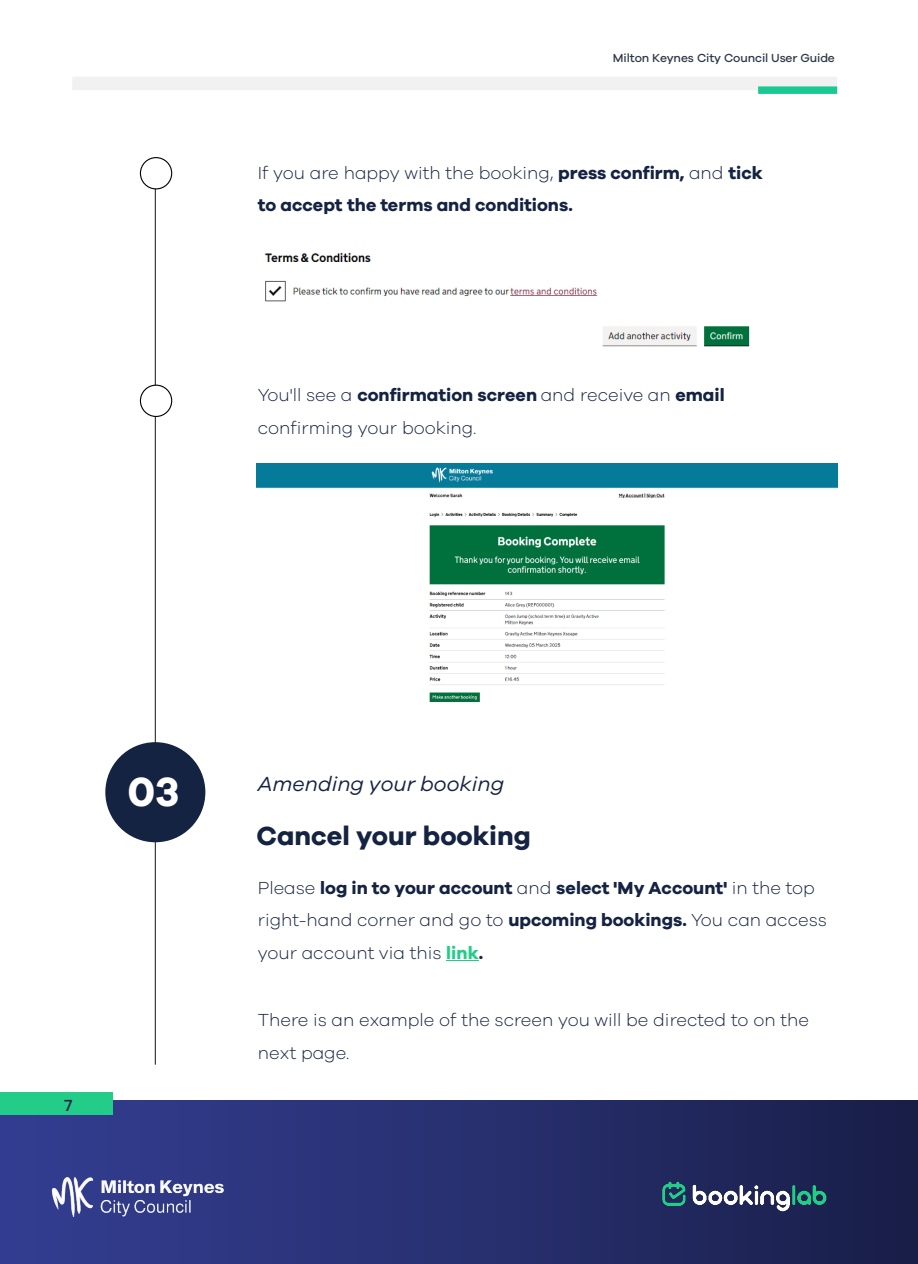
<style>
.page{position:relative;width:918px;height:1264px;background:#fff}
.page>*{position:absolute;margin:0;border:0;box-sizing:border-box;transform-origin:0 0}
.t1{font:700 42px "Galano Grotesque";color:#fff}
.t2{font:700 27px "Galano Grotesque";color:#152342}
.t3{font:italic 21px "Galano Grotesque";color:#152342}
.t4{font:300 18px/32.4px "Galano Grotesque";color:#152342}
.t5{font:700 18px/32.4px "Galano Grotesque";color:#152342}
.t6{font:500 16.5px "Galano Grotesque";color:#152342}
.t7{font:500 12px "Galano Grotesque";letter-spacing:-.01em;color:#2c3747}
.s1{font-weight:300}
.s2{font-weight:700}
.s3{font-weight:700;color:#24cc89}
</style>
<div class="page">
<div style="left:72px;top:77px;width:765px;height:13px;background:#f1f1f2"></div>
<div style="left:758px;top:86px;width:79px;height:8px;background:#19c991"></div>
<img style="left:0;top:1100px;width:918px;height:163px">
<div style="left:0;top:1091px;width:113px;height:23px;background:#24cc89"></div>
<img style="left:650px;top:1175px;width:187px;height:38px">
<img style="left:49px;top:1172px;width:179px;height:44px">
<hr style="left:155px;top:159px;width:1px;height:905px;background:#2e2e2e">
<img style="left:264px;top:252px;width:486px;height:95px">
<div style="left:105px;top:742px;width:100px;height:100px;background:#152342;border-radius:50%"></div>
<hr style="left:446px;top:959px;width:33px;height:1px;background:#24cc89">
<img style="left:256px;top:463px;width:581px;height:239px">
<div style="left:140px;top:158px;width:32px;height:31px;background:#fff;border-radius:50%"></div>
<div style="left:140px;top:157px;width:32px;height:32px;border:1px solid #000;border-radius:50%"></div>
<div style="left:140px;top:385px;width:32px;height:31px;background:#fff;border-radius:50%"></div>
<div style="left:140px;top:384px;width:32px;height:33px;border:1px solid #000;border-radius:50%"></div>
<p class="t7" style="left:613px;top:51px;width:223px">Milton Keynes City Council User Guide</p>
<p class="t5" style="left:258px;top:156px;width:507px"><span class="s1">If you are happy with the booking,</span> press confirm, <span class="s1">and</span> tick to accept the terms and conditions.</p>
<p class="t4" style="left:258px;top:378px;width:468px">You'll see a <span class="s2">confirmation screen</span> and receive an <span class="s2">email </span>confirming your booking.</p>
<p class="t1" style="left:127px;top:765px;width:54px">03</p>
<p class="t6" style="left:64px;top:1095px;width:10px">7</p>
<p class="t3" style="left:258px;top:771px;width:248px">Amending your booking</p>
<p class="t2" style="left:256px;top:818px;width:276px">Cancel your booking</p>
<p class="t4" style="left:258px;top:870px;width:571px">Please <span class="s2">log in to your account</span> and <span class="s2">select 'My Account'</span> in the top right-hand corner and go to <span class="s2">upcoming bookings.</span> You can access your account via this <span class="s3">link</span><span class="s2">.</span></p>
<p class="t4" style="left:258px;top:1003px;width:553px">There is an example of the screen you will be directed to on the next page.</p>
</div>
